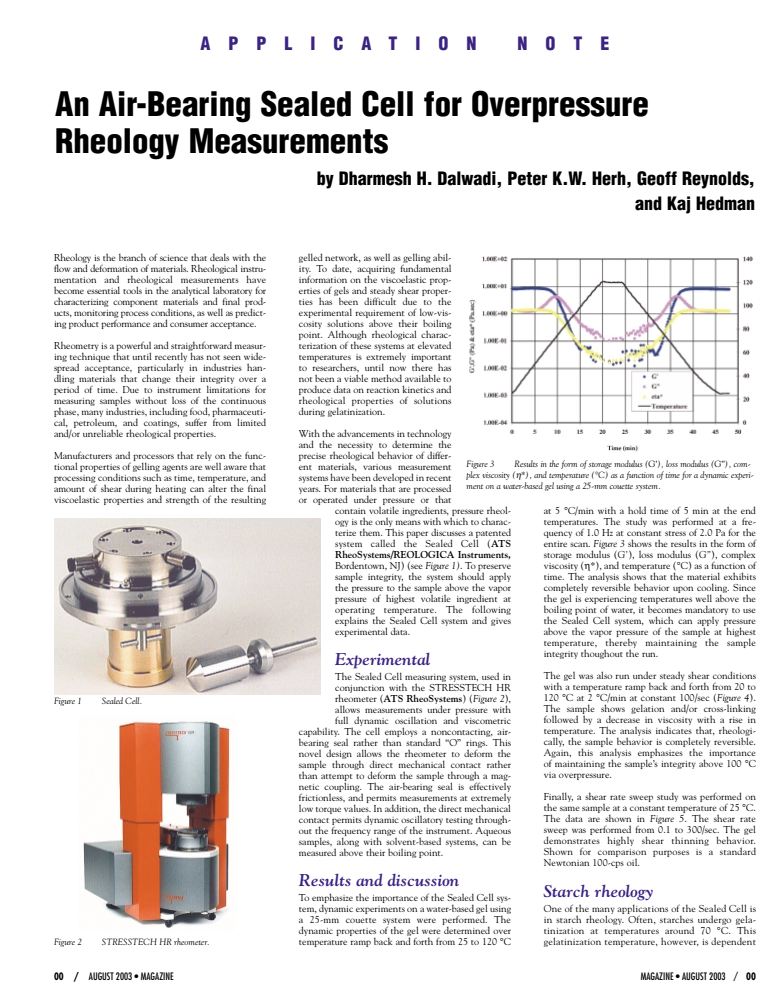
<style>
.page{position:relative;width:783px;height:1008px;background:#fff}
.page>*{position:absolute;margin:0;border:0;box-sizing:border-box;transform-origin:0 0}
.t1{font:900 condensed 33px/37px "Helvetica";color:#000}
.t2{font:900 condensed 18px/25px "Helvetica";color:#000;text-align:right}
.t3{font:900 condensed 18px "Helvetica";letter-spacing:1em;color:#3b2382}
.t4{font:italic 700 17px "Goudy";color:#3b2382}
.t5{font:10px/11px "Goudy";color:#000;text-align:justify}
.t6{font:condensed 10px "Futura";color:#000}
.t7{font:700 10px "Goudy";letter-spacing:-.005em;color:#000}
.t8{font:italic 9px/11px "Goudy";letter-spacing:-.005em;color:#000}
.s1{font-weight:700}
.s2{font-style:italic}
.s3{font-style:normal}
</style>
<div class="page">
<img style="left:54px;top:519px;width:266px;height:176px">
<img style="left:83px;top:721px;width:148px;height:207px">
<img style="left:469px;top:256px;width:284px;height:196px">
<h2 class="t3" style="left:200px;top:37px;width:278px">APPLICATION</h2>
<h2 class="t3" style="left:517px;top:37px;width:94px">NOTE</h2>
<h1 class="t1" style="left:55px;top:88px;width:595px">An Air-Bearing Sealed Cell for Overpressure<br>Rheology Measurements</h1>
<h2 class="t2" style="left:317px;top:168px;width:440px">by Dharmesh H. Dalwadi, Peter K.W. Herh, Geoff Reynolds, and Kaj Hedman</h2>
<p class="t5" style="left:54px;top:253px;width:214px">Rheology is the branch of science that deals with the flow and deformation of materials. Rheological instru&shy;mentation and rheological measurements have become essential tools in the analytical laboratory for characterizing component materials and final prod&shy;ucts, monitoring process conditions, as well as predict&shy;ing product performance and consumer acceptance.</p>
<p class="t5" style="left:54px;top:341px;width:214px">Rheometry is a powerful and straightforward measur&shy;ing technique that until recently has not seen wide&shy;spread acceptance, particularly in industries han&shy;dling materials that change their integrity over a period of time. Due to instrument limitations for measuring samples without loss of the continuous phase, many industries, including food, pharmaceuti&shy;cal, petroleum, and coatings, suffer from limited and/or unreliable rheological properties.</p>
<p class="t5" style="left:54px;top:451px;width:214px">Manufacturers and processors that rely on the func&shy;tional properties of gelling agents are well aware that processing conditions such as time, temperature, and amount of shear during heating can alter the final viscoelastic properties and strength of the resulting</p>
<p class="t8" style="left:54px;top:696px;width:30px">Figure 1</p>
<p class="t8" style="left:102px;top:696px;width:42px">Sealed Cell.</p>
<p class="t8" style="left:54px;top:937px;width:30px">Figure 2</p>
<p class="t8" style="left:102px;top:937px;width:109px">STRESSTECH HR rheometer.</p>
<p class="t5" style="left:299px;top:253px;width:154px">gelled network, as well as gelling abil&shy;ity. To date, acquiring fundamental information on the viscoelastic prop&shy;erties of gels and steady shear proper&shy;ties has been difficult due to the experimental requirement of low-vis&shy;cosity solutions above their boiling point. Although rheological charac&shy;terization of these systems at elevated temperatures is extremely important to researchers, until now there has not been a viable method available to produce data on reaction kinetics and rheological properties of solutions during gelatinization.</p>
<p class="t5" style="left:299px;top:429px;width:154px">With the advancements in technology</p>
<p class="t5" style="left:299px;top:440px;width:154px">and the necessity to determine the</p>
<p class="t5" style="left:299px;top:451px;width:154px">precise rheological behavior of differ-</p>
<p class="t5" style="left:299px;top:462px;width:154px">ent materials, various measurement</p>
<p class="t5" style="left:299px;top:473px;width:154px">systems have been developed in recent</p>
<p class="t5" style="left:299px;top:484px;width:154px">years. For materials that are processed</p>
<p class="t5" style="left:299px;top:495px;width:154px">or operated under pressure or that</p>
<p class="t5" style="left:335px;top:506px;width:177px">contain volatile ingredients, pressure rheol-</p>
<p class="t5" style="left:335px;top:517px;width:177px">ogy is the only means with which to charac-</p>
<p class="t5" style="left:335px;top:528px;width:177px">terize them. This paper discusses a patented</p>
<p class="t5" style="left:335px;top:539px;width:177px">system called the Sealed Cell (<span class="s1">ATS</span></p>
<p class="t7" style="left:335px;top:551px;width:177px">RheoSystems/REOLOGICA Instruments,</p>
<p class="t5" style="left:335px;top:561px;width:177px">Bordentown, NJ) (see <span class="s2">Figure 1)</span>. To preserve</p>
<p class="t5" style="left:335px;top:572px;width:177px">sample integrity, the system should apply</p>
<p class="t5" style="left:335px;top:583px;width:177px">the pressure to the sample above the vapor</p>
<p class="t5" style="left:335px;top:594px;width:177px">pressure of highest volatile ingredient at</p>
<p class="t5" style="left:335px;top:605px;width:177px">operating temperature. The following</p>
<p class="t5" style="left:335px;top:616px;width:177px">explains the Sealed Cell system and gives</p>
<p class="t5" style="left:335px;top:627px;width:76px">experimental data.</p>
<h3 class="t4" style="left:335px;top:653px;width:97px">Experimental</h3>
<p class="t5" style="left:335px;top:672px;width:177px">The Sealed Cell measuring system, used in</p>
<p class="t5" style="left:335px;top:683px;width:177px">conjunction with the STRESSTECH HR</p>
<p class="t5" style="left:335px;top:694px;width:177px">rheometer (<span class="s1">ATS RheoSystems</span>) (<span class="s2">Figure 2</span>),</p>
<p class="t5" style="left:335px;top:705px;width:177px">allows measurements under pressure with</p>
<p class="t5" style="left:335px;top:716px;width:177px">full dynamic oscillation and viscometric</p>
<p class="t5" style="left:299px;top:727px;width:214px">capability. The cell employs a noncontacting, air-</p>
<p class="t5" style="left:299px;top:738px;width:214px">bearing seal rather than standard “O” rings. This</p>
<p class="t5" style="left:299px;top:749px;width:214px">novel design allows the rheometer to deform the</p>
<p class="t5" style="left:299px;top:760px;width:214px">sample through direct mechanical contact rather</p>
<p class="t5" style="left:299px;top:771px;width:214px">than attempt to deform the sample through a mag-</p>
<p class="t5" style="left:299px;top:782px;width:214px">netic coupling. The air-bearing seal is effectively</p>
<p class="t5" style="left:299px;top:793px;width:214px">frictionless, and permits measurements at extremely</p>
<p class="t5" style="left:299px;top:804px;width:214px">low torque values. In addition, the direct mechanical</p>
<p class="t5" style="left:299px;top:815px;width:214px">contact permits dynamic oscillatory testing through-</p>
<p class="t5" style="left:299px;top:826px;width:214px">out the frequency range of the instrument. Aqueous</p>
<p class="t5" style="left:299px;top:837px;width:214px">samples, along with solvent-based systems, can be</p>
<p class="t5" style="left:299px;top:848px;width:146px">measured above their boiling point.</p>
<h3 class="t4" style="left:299px;top:874px;width:162px">Results and discussion</h3>
<p class="t5" style="left:299px;top:893px;width:214px">To emphasize the importance of the Sealed Cell sys&shy;tem, dynamic experiments on a water-based gel using a 25-mm couette system were performed. The dynamic properties of the gel were determined over temperature ramp back and forth from 25 to 120 °C</p>
<p class="t8" style="left:467px;top:459px;width:289px;text-indent:48px">Results in the form of storage modulus (<span class="s3">G’</span>), loss modulus (<span class="s3">G”</span>), com&shy;plex viscosity ( *), and temperature (°C) as a function of time for a dynamic experi&shy;ment on a water-based gel using a 25-mm couette system.</p>
<p class="t8" style="left:467px;top:459px;width:30px">Figure 3</p>
<p class="t5" style="left:544px;top:506px;width:214px">at 5 °C/min with a hold time of 5 min at the end temperatures. The study was performed at a fre&shy;quency of 1.0 Hz at constant stress of 2.0 Pa for the entire scan. <span class="s2">Figure 3</span> shows the results in the form of storage modulus (<span class="s2">G’</span>), loss modulus (<span class="s2">G”</span>), complex viscosity ( *), and temperature (°C) as a function of time. The analysis shows that the material exhibits completely reversible behavior upon cooling. Since the gel is experiencing temperatures well above the boiling point of water, it becomes mandatory to use the Sealed Cell system, which can apply pressure above the vapor pressure of the sample at highest temperature, thereby maintaining the sample integrity thoughout the run.</p>
<p class="t5" style="left:544px;top:671px;width:214px">The gel was also run under steady shear conditions with a temperature ramp back and forth from 20 to 120 °C at 2 °C/min at constant 100/sec (<span class="s2">Figure 4</span>).<br>The sample shows gelation and/or cross-linking followed by a decrease in viscosity with a rise in temperature. The analysis indicates that, rheologi&shy;cally, the sample behavior is completely reversible.<br>Again, this analysis emphasizes the importance of maintaining the sample’s integrity above 100 °C via overpressure.</p>
<p class="t5" style="left:544px;top:792px;width:214px">Finally, a shear rate sweep study was performed on the same sample at a constant temperature of 25 °C.<br>The data are shown in <span class="s2">Figure 5</span>. The shear rate sweep was performed from 0.1 to 300/sec. The gel demonstrates highly shear thinning behavior.<br>Shown for comparison purposes is a standard Newtonian 100-cps oil.</p>
<h3 class="t4" style="left:544px;top:885px;width:111px">Starch rheology</h3>
<p class="t5" style="left:544px;top:904px;width:214px">One of the many applications of the Sealed Cell is in starch rheology. Often, starches undergo gela&shy;tinization at temperatures around 70 °C. This gelatinization temperature, however, is dependent</p>
<p class="t6" style="left:54px;top:972px;width:121px"><span class="s1">00 /</span> AUGUST 2003 • MAGAZINE</p>
<p class="t6" style="left:641px;top:972px;width:117px">MAGAZINE • AUGUST 2003 / <span class="s1">00</span></p>
</div>
